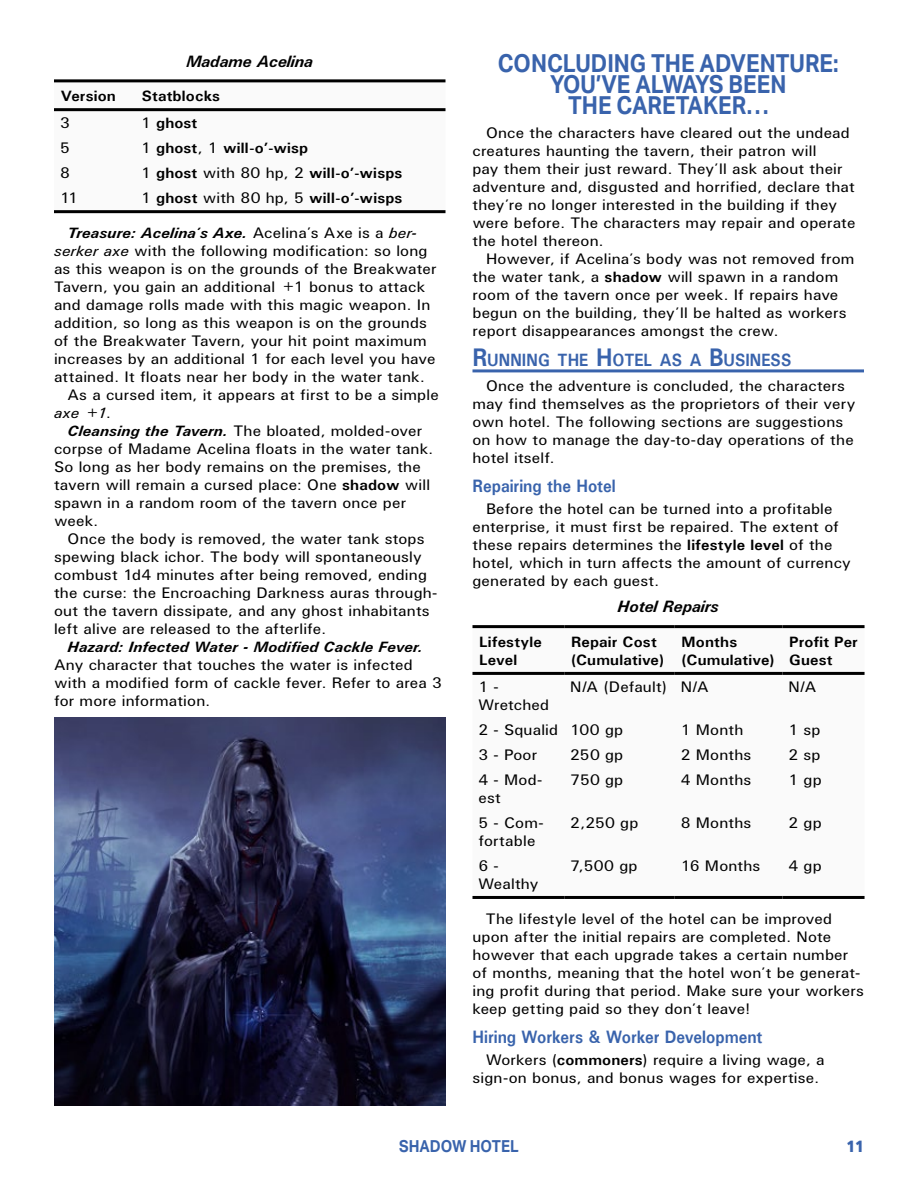
<style>
.page{position:relative;width:918px;height:1188px;background:#fff}
.page>*{position:absolute;margin:0;border:0;box-sizing:border-box;transform-origin:0 0}
.t1{font:700 24.75px/21px "Aktiv Grotesk";color:#3963ac;text-align:center;scale:.9 1}
.t2{font:700 18px "U001";color:#3963ac;scale:.9 1}
.t3{font:700 17.85px "U001";color:#3963ac;scale:.9 1}
.t4{font:italic 700 16.5px "U001";color:#000}
.t5{font:700 16.5px "Aktiv Grotesk";color:#3963ac;scale:.9 1}
.t6{font:800 16.5px "Aktiv Grotesk";color:#3963ac;scale:.9 1}
.t7{font:15px/18px "U001";letter-spacing:.01em;color:#000;scale:1.05 1}
.t8{font:700 15px/18px "U001";letter-spacing:.01em;color:#000;scale:1.05 1}
.t9{font:italic 700 15px "U001";letter-spacing:.01em;color:#000;scale:1.05 1}
.t10{font:italic 15px "U001";color:#000;scale:1.05 1}
.s1{font-weight:400}
.s2{font-weight:400;font-style:normal}
.s3{font-style:italic}
.s4{font-style:normal}
.s5{font-weight:700;font-style:italic}
.s6{font-weight:700}
.s7{font-size:25.5px}
</style>
<div class="page">
<svg style="left:54px;top:82px;width:392px;height:30px"></svg>
<hr style="left:54px;top:108px;width:81px;height:3px;background:#000">
<hr style="left:135px;top:108px;width:311px;height:3px;background:#000">
<hr style="left:54px;top:79px;width:81px;height:3px;background:#000">
<hr style="left:135px;top:79px;width:311px;height:3px;background:#000">
<hr style="left:54px;top:210px;width:81px;height:3px;background:#000">
<hr style="left:135px;top:210px;width:311px;height:3px;background:#000">
<hr style="left:472px;top:369px;width:392px;height:3px;background:#3963ac">
<svg style="left:472px;top:628px;width:393px;height:268px"></svg>
<hr style="left:472px;top:672px;width:92px;height:3px;background:#000">
<hr style="left:564px;top:672px;width:111px;height:3px;background:#000">
<hr style="left:675px;top:672px;width:107px;height:3px;background:#000">
<hr style="left:782px;top:672px;width:83px;height:3px;background:#000">
<hr style="left:472px;top:625px;width:92px;height:3px;background:#000">
<hr style="left:564px;top:625px;width:111px;height:3px;background:#000">
<hr style="left:675px;top:625px;width:107px;height:3px;background:#000">
<hr style="left:782px;top:625px;width:83px;height:3px;background:#000">
<hr style="left:472px;top:896px;width:92px;height:3px;background:#000">
<hr style="left:564px;top:896px;width:111px;height:3px;background:#000">
<hr style="left:675px;top:896px;width:107px;height:3px;background:#000">
<hr style="left:782px;top:896px;width:83px;height:3px;background:#000">
<img style="left:54px;top:717px;width:392px;height:389px">
<p class="t4" style="left:187px;top:50px;width:128px">Madame Acelina</p>
<p class="t8" style="left:61px;top:87px;width:54px">Version</p>
<p class="t8" style="left:142px;top:87px;width:76px">Statblocks</p>
<p class="t7" style="left:60px;top:114px;width:11px">3</p>
<p class="t8" style="left:141px;top:114px;width:55px"><span class="s1">1</span> ghost</p>
<p class="t7" style="left:60px;top:139px;width:11px">5</p>
<p class="t8" style="left:141px;top:139px;width:161px"><span class="s1">1</span> ghost<span class="s1">, 1</span> will-o’-wisp</p>
<p class="t7" style="left:60px;top:164px;width:11px">8</p>
<p class="t8" style="left:141px;top:164px;width:250px"><span class="s1">1</span> ghost <span class="s1">with 80 hp, 2</span> will-o’-wisps</p>
<p class="t7" style="left:60px;top:189px;width:19px">11</p>
<p class="t8" style="left:141px;top:189px;width:250px"><span class="s1">1</span> ghost <span class="s1">with 80 hp, 5</span> will-o’-wisps</p>
<p class="t9" style="left:68px;top:223px;width:334px">Treasure: Acelina’s Axe. <span class="s2">Acelina’s Axe is a</span> <span class="s1">ber-</span></p>
<p class="t7" style="left:54px;top:242px;width:357px"><span class="s3">serker axe</span> with the following modification: so long</p>
<p class="t7" style="left:54px;top:260px;width:366px">as this weapon is on the grounds of the Breakwater</p>
<p class="t7" style="left:54px;top:278px;width:355px">Tavern, you gain an additional +1 bonus to attack</p>
<p class="t7" style="left:54px;top:296px;width:360px">and damage rolls made with this magic weapon. In</p>
<p class="t7" style="left:54px;top:314px;width:357px">addition, so long as this weapon is on the grounds</p>
<p class="t7" style="left:54px;top:332px;width:356px">of the Breakwater Tavern, your hit point maximum</p>
<p class="t7" style="left:54px;top:350px;width:365px">increases by an additional 1 for each level you have</p>
<p class="t7" style="left:54px;top:368px;width:355px">attained. It floats near her body in the water tank.</p>
<p class="t7" style="left:68px;top:386px;width:355px">As a cursed item, it appears at first to be a simple</p>
<p class="t10" style="left:54px;top:403px;width:56px">axe +1<span class="s4">.</span></p>
<p class="t7" style="left:68px;top:422px;width:339px"><span class="s5">Cleansing the Tavern.</span> The bloated, molded-over</p>
<p class="t7" style="left:54px;top:440px;width:363px">corpse of Madame Acelina floats in the water tank.</p>
<p class="t7" style="left:54px;top:458px;width:351px">So long as her body remains on the premises, the</p>
<p class="t7" style="left:54px;top:476px;width:360px">tavern will remain a cursed place: One <span class="s6">shadow</span> will</p>
<p class="t7" style="left:54px;top:494px;width:337px">spawn in a random room of the tavern once per</p>
<p class="t7" style="left:54px;top:512px;width:44px">week.</p>
<p class="t7" style="left:68px;top:530px;width:342px">Once the body is removed, the water tank stops</p>
<p class="t7" style="left:54px;top:548px;width:352px">spewing black ichor. The body will spontaneously</p>
<p class="t7" style="left:54px;top:566px;width:357px">combust 1d4 minutes after being removed, ending</p>
<p class="t7" style="left:54px;top:584px;width:367px">the curse: the Encroaching Darkness auras through-</p>
<p class="t7" style="left:54px;top:602px;width:359px">out the tavern dissipate, and any ghost inhabitants</p>
<p class="t7" style="left:54px;top:620px;width:261px">left alive are released to the afterlife.</p>
<p class="t9" style="left:68px;top:637px;width:340px">Hazard: Infected Water - Modified Cackle Fever.</p>
<p class="t7" style="left:54px;top:656px;width:371px">Any character that touches the water is infected with a modified form of cackle fever. Refer to area 3 for more information.</p>
<h1 class="t1" style="left:498px;top:53px;width:380px">CONCLUDING THE ADVENTURE:<br>YOU’VE ALWAYS BEEN<br>THE CARETAKER…</h1>
<p class="t7" style="left:473px;top:124px;width:366px;text-indent:13px">Once the characters have cleared out the undead creatures haunting the tavern, their patron will<br>pay them their just reward. They’ll ask about their adventure and, disgusted and horrified, declare that they’re no longer interested in the building if they were before. The characters may repair and operate the hotel thereon.</p>
<p class="t7" style="left:473px;top:250px;width:365px;text-indent:13px">However, if Acelina’s body was not removed from the water tank, a <span class="s6">shadow</span> will spawn in a random room of the tavern once per week. If repairs have begun on the building, they’ll be halted as workers report disappearances amongst the crew.</p>
<p class="t3" style="left:472px;top:349px;width:343px"><span class="s7">R</span>UNNING THE <span class="s7">H</span> OTEL AS A <span class="s7">B</span>USINESS</p>
<p class="t7" style="left:473px;top:376px;width:366px;text-indent:13px">Once the adventure is concluded, the characters may find themselves as the proprietors of their very own hotel. The following sections are suggestions on how to manage the day-to-day operations of the hotel itself.</p>
<p class="t2" style="left:472px;top:475px;width:161px">Repairing the Hotel</p>
<p class="t7" style="left:473px;top:499px;width:362px;text-indent:13px">Before the hotel can be turned into a profitable enterprise, it must first be repaired. The extent of these repairs determines the <span class="s6">lifestyle level</span> of the hotel, which in turn affects the amount of currency generated by each guest.</p>
<p class="t4" style="left:618px;top:596px;width:103px">Hotel Repairs</p>
<p class="t8" style="left:479px;top:632px;width:61px">Lifestyle<br>Level</p>
<p class="t8" style="left:571px;top:632px;width:90px">Repair Cost (Cumulative)</p>
<p class="t8" style="left:681px;top:632px;width:90px">Months (Cumulative)</p>
<p class="t8" style="left:789px;top:632px;width:67px">Profit Per<br>Guest</p>
<p class="t7" style="left:478px;top:677px;width:69px">1 -<br>Wretched</p>
<p class="t7" style="left:570px;top:677px;width:133px">N/A (Default) N/A</p>
<p class="t7" style="left:788px;top:677px;width:28px">N/A</p>
<p class="t7" style="left:478px;top:720px;width:139px">2 - Squalid 100 gp</p>
<p class="t7" style="left:681px;top:720px;width:61px">1 Month</p>
<p class="t7" style="left:788px;top:720px;width:32px">1 sp</p>
<p class="t7" style="left:478px;top:745px;width:57px">3 - Poor</p>
<p class="t7" style="left:570px;top:745px;width:52px">250 gp</p>
<p class="t7" style="left:681px;top:745px;width:69px">2 Months</p>
<p class="t7" style="left:788px;top:745px;width:32px">2 sp</p>
<p class="t7" style="left:478px;top:770px;width:62px">4 - Mod&shy;est</p>
<p class="t7" style="left:570px;top:770px;width:52px">750 gp</p>
<p class="t7" style="left:681px;top:770px;width:69px">4 Months</p>
<p class="t7" style="left:788px;top:770px;width:33px">1 gp</p>
<p class="t7" style="left:478px;top:813px;width:64px">5 - Com&shy;fortable</p>
<p class="t7" style="left:570px;top:813px;width:66px">2,250 gp</p>
<p class="t7" style="left:681px;top:813px;width:69px">8 Months</p>
<p class="t7" style="left:788px;top:813px;width:33px">2 gp</p>
<p class="t7" style="left:478px;top:856px;width:59px">6 -<br>Wealthy</p>
<p class="t7" style="left:570px;top:856px;width:66px">7,500 gp</p>
<p class="t7" style="left:681px;top:856px;width:77px">16 Months</p>
<p class="t7" style="left:788px;top:856px;width:33px">4 gp</p>
<p class="t7" style="left:472px;top:909px;width:374px;text-indent:13px">The lifestyle level of the hotel can be improved upon after the initial repairs are completed. Note however that each upgrade takes a certain number of months, meaning that the hotel won’t be generat&shy;ing profit during that period. Make sure your workers keep getting paid so they don’t leave!</p>
<p class="t2" style="left:472px;top:1026px;width:324px">Hiring Workers &amp; Worker Development</p>
<p class="t7" style="left:473px;top:1050px;width:337px;text-indent:13px">Workers (<span class="s6">commoners</span>) require a living wage, a sign-on bonus, and bonus wages for expertise.</p>
<p class="t5" style="left:399px;top:1137px;width:134px">SHADOW HOTEL</p>
<p class="t6" style="left:846px;top:1137px;width:21px">11</p>
</div>
